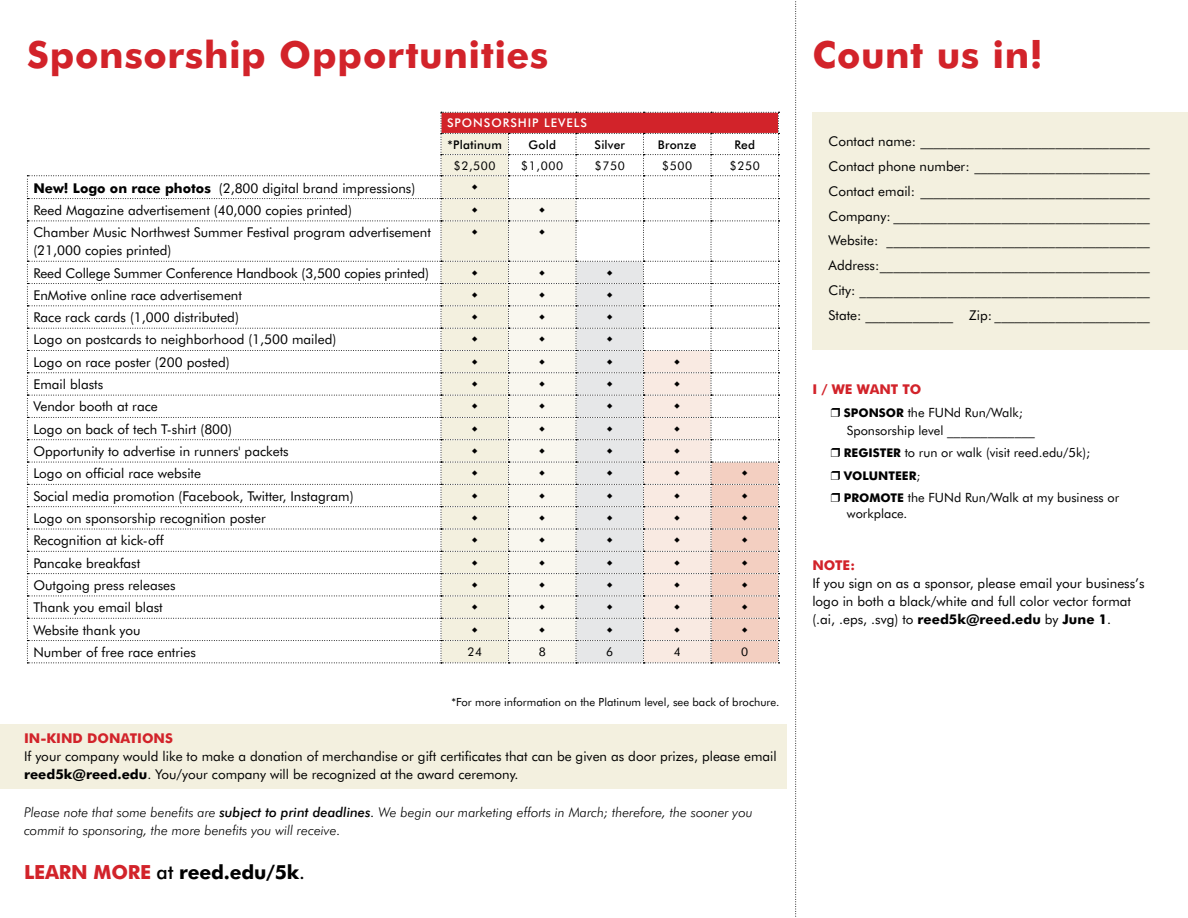
<style>
.page{position:relative;width:1188px;height:918px;background:#fff}
.page>*{position:absolute;margin:0;border:0;box-sizing:border-box;transform-origin:0 0}
.t1{font:700 37.5px "Futura BT";letter-spacing:.015em;color:#d2232a}
.t2{font:700 19.5px "Futura BT";letter-spacing:-.01em;color:#000}
.t3{font:13.5px/24.8px "Futura BT";color:#000}
.t4{font:italic 300 13.5px/18px "Futura BT";color:#000}
.t5{font:700 13.5px "Futura BT";color:#d2232a}
.t6{font:12.75px/18px "Futura BT";color:#000}
.t7{font:12px "Futura BT";letter-spacing:.05em;color:#000}
.t8{font:500 12px "Futura BT";letter-spacing:.015em;color:#000}
.t9{font:500 12px "Futura BT";letter-spacing:.08em;color:#fff}
.t10{font:700 12px "Futura BT";color:#000}
.t11{font:11.25px "Futura BT";color:#000}
.t12{font:600 10.5px "Proxima Nova";color:#000}
.s1{font-weight:700}
.s2{font-weight:500}
.s3{font-weight:400}
.s4{color:#d2232a}
.s5{font-weight:700;font-size:12px}
.s6{font-size:13.5px}
</style>
<div class="page">
<div style="left:0;top:724px;width:786px;height:65px;background:#f3f0df"></div>
<svg style="left:795px;top:1px;width:2px;height:916px"></svg>
<div style="left:812px;top:112px;width:376px;height:238px;background:#f3f0df"></div>
<svg style="left:27px;top:112px;width:753px;height:552px"></svg>
<h1 class="t1" style="left:27px;top:31px;width:523px">Sponsorship Opportunities</h1>
<p class="t9" style="left:447px;top:116px;width:142px">SPONSORSHIP LEVELS</p>
<p class="t8" style="left:448px;top:137px;width:56px">*Platinum</p>
<p class="t8" style="left:529px;top:137px;width:29px">Gold</p>
<p class="t8" style="left:595px;top:137px;width:32px">Silver</p>
<p class="t8" style="left:658px;top:137px;width:40px">Bronze</p>
<p class="t8" style="left:734px;top:137px;width:22px">Red</p>
<p class="t7" style="left:454px;top:158px;width:43px">$2,500</p>
<p class="t7" style="left:521px;top:158px;width:43px">$1,000</p>
<p class="t7" style="left:595px;top:158px;width:32px">$750</p>
<p class="t7" style="left:662px;top:158px;width:32px">$500</p>
<p class="t7" style="left:730px;top:158px;width:32px">$250</p>
<p class="t3" style="left:33px;top:175px;width:383px"><span class="s1">New! Logo on race photos</span> (2,800 digital brand impressions)</p>
<p class="t12" style="left:472px;top:181px;width:7px">♦</p>
<p class="t3" style="left:33px;top:198px;width:320px">Reed Magazine advertisement (40,000 copies printed)</p>
<p class="t12" style="left:472px;top:203px;width:7px">♦</p>
<p class="t12" style="left:540px;top:203px;width:7px">♦</p>
<p class="t3" style="left:33px;top:223px;width:399px;line-height:18px">Chamber Music Northwest Summer Festival program advertisement (21,000 copies printed)</p>
<p class="t12" style="left:472px;top:226px;width:7px">♦</p>
<p class="t12" style="left:540px;top:226px;width:7px">♦</p>
<p class="t3" style="left:33px;top:260px;width:397px">Reed College Summer Conference Handbook (3,500 copies printed)</p>
<p class="t12" style="left:472px;top:266px;width:7px">♦</p>
<p class="t12" style="left:540px;top:266px;width:7px">♦</p>
<p class="t12" style="left:607px;top:266px;width:7px">♦</p>
<p class="t3" style="left:33px;top:283px;width:210px">EnMotive online race advertisement</p>
<p class="t12" style="left:472px;top:288px;width:7px">♦</p>
<p class="t12" style="left:540px;top:288px;width:7px">♦</p>
<p class="t12" style="left:607px;top:288px;width:7px">♦</p>
<p class="t3" style="left:33px;top:305px;width:207px">Race rack cards (1,000 distributed)</p>
<p class="t12" style="left:472px;top:311px;width:7px">♦</p>
<p class="t12" style="left:540px;top:311px;width:7px">♦</p>
<p class="t12" style="left:607px;top:311px;width:7px">♦</p>
<p class="t3" style="left:33px;top:327px;width:304px">Logo on postcards to neighborhood (1,500 mailed)</p>
<p class="t12" style="left:472px;top:333px;width:7px">♦</p>
<p class="t12" style="left:540px;top:333px;width:7px">♦</p>
<p class="t12" style="left:607px;top:333px;width:7px">♦</p>
<p class="t3" style="left:33px;top:350px;width:198px">Logo on race poster (200 posted)</p>
<p class="t12" style="left:472px;top:355px;width:7px">♦</p>
<p class="t12" style="left:540px;top:355px;width:7px">♦</p>
<p class="t12" style="left:607px;top:355px;width:7px">♦</p>
<p class="t12" style="left:675px;top:355px;width:7px">♦</p>
<p class="t3" style="left:33px;top:372px;width:71px">Email blasts</p>
<p class="t12" style="left:472px;top:378px;width:7px">♦</p>
<p class="t12" style="left:540px;top:378px;width:7px">♦</p>
<p class="t12" style="left:607px;top:378px;width:7px">♦</p>
<p class="t12" style="left:675px;top:378px;width:7px">♦</p>
<p class="t3" style="left:33px;top:394px;width:126px">Vendor booth at race</p>
<p class="t12" style="left:472px;top:400px;width:7px">♦</p>
<p class="t12" style="left:540px;top:400px;width:7px">♦</p>
<p class="t12" style="left:607px;top:400px;width:7px">♦</p>
<p class="t12" style="left:675px;top:400px;width:7px">♦</p>
<p class="t3" style="left:33px;top:416px;width:200px">Logo on back of tech T-shirt (800)</p>
<p class="t12" style="left:472px;top:422px;width:7px">♦</p>
<p class="t12" style="left:540px;top:422px;width:7px">♦</p>
<p class="t12" style="left:607px;top:422px;width:7px">♦</p>
<p class="t12" style="left:675px;top:422px;width:7px">♦</p>
<p class="t3" style="left:33px;top:439px;width:257px">Opportunity to advertise in runners' packets</p>
<p class="t12" style="left:472px;top:445px;width:7px">♦</p>
<p class="t12" style="left:540px;top:445px;width:7px">♦</p>
<p class="t12" style="left:607px;top:445px;width:7px">♦</p>
<p class="t12" style="left:675px;top:445px;width:7px">♦</p>
<p class="t3" style="left:33px;top:461px;width:169px">Logo on official race website</p>
<p class="t12" style="left:472px;top:467px;width:7px">♦</p>
<p class="t12" style="left:540px;top:467px;width:7px">♦</p>
<p class="t12" style="left:607px;top:467px;width:7px">♦</p>
<p class="t12" style="left:675px;top:467px;width:7px">♦</p>
<p class="t12" style="left:742px;top:467px;width:7px">♦</p>
<p class="t3" style="left:33px;top:483px;width:322px">Social media promotion (Facebook, Twitter, Instagram)</p>
<p class="t12" style="left:472px;top:489px;width:7px">♦</p>
<p class="t12" style="left:540px;top:489px;width:7px">♦</p>
<p class="t12" style="left:607px;top:489px;width:7px">♦</p>
<p class="t12" style="left:675px;top:489px;width:7px">♦</p>
<p class="t12" style="left:742px;top:489px;width:7px">♦</p>
<p class="t3" style="left:33px;top:506px;width:234px">Logo on sponsorship recognition poster</p>
<p class="t12" style="left:472px;top:512px;width:7px">♦</p>
<p class="t12" style="left:540px;top:512px;width:7px">♦</p>
<p class="t12" style="left:607px;top:512px;width:7px">♦</p>
<p class="t12" style="left:675px;top:512px;width:7px">♦</p>
<p class="t12" style="left:742px;top:512px;width:7px">♦</p>
<p class="t3" style="left:33px;top:528px;width:132px">Recognition at kick-off</p>
<p class="t12" style="left:472px;top:534px;width:7px">♦</p>
<p class="t12" style="left:540px;top:534px;width:7px">♦</p>
<p class="t12" style="left:607px;top:534px;width:7px">♦</p>
<p class="t12" style="left:675px;top:534px;width:7px">♦</p>
<p class="t12" style="left:742px;top:534px;width:7px">♦</p>
<p class="t3" style="left:33px;top:550px;width:108px">Pancake breakfast</p>
<p class="t12" style="left:472px;top:556px;width:7px">♦</p>
<p class="t12" style="left:540px;top:556px;width:7px">♦</p>
<p class="t12" style="left:607px;top:556px;width:7px">♦</p>
<p class="t12" style="left:675px;top:556px;width:7px">♦</p>
<p class="t12" style="left:742px;top:556px;width:7px">♦</p>
<p class="t3" style="left:33px;top:573px;width:144px">Outgoing press releases</p>
<p class="t12" style="left:472px;top:578px;width:7px">♦</p>
<p class="t12" style="left:540px;top:578px;width:7px">♦</p>
<p class="t12" style="left:607px;top:578px;width:7px">♦</p>
<p class="t12" style="left:675px;top:578px;width:7px">♦</p>
<p class="t12" style="left:742px;top:578px;width:7px">♦</p>
<p class="t3" style="left:33px;top:595px;width:131px">Thank you email blast</p>
<p class="t12" style="left:472px;top:601px;width:7px">♦</p>
<p class="t12" style="left:540px;top:601px;width:7px">♦</p>
<p class="t12" style="left:607px;top:601px;width:7px">♦</p>
<p class="t12" style="left:675px;top:601px;width:7px">♦</p>
<p class="t12" style="left:742px;top:601px;width:7px">♦</p>
<p class="t3" style="left:33px;top:617px;width:109px">Website thank you</p>
<p class="t12" style="left:472px;top:623px;width:7px">♦</p>
<p class="t12" style="left:540px;top:623px;width:7px">♦</p>
<p class="t12" style="left:607px;top:623px;width:7px">♦</p>
<p class="t12" style="left:675px;top:623px;width:7px">♦</p>
<p class="t12" style="left:742px;top:623px;width:7px">♦</p>
<p class="t3" style="left:33px;top:640px;width:164px">Number of free race entries</p>
<p class="t7" style="left:467px;top:644px;width:16px">24</p>
<p class="t7" style="left:539px;top:644px;width:9px">8</p>
<p class="t7" style="left:606px;top:644px;width:9px">6</p>
<p class="t7" style="left:674px;top:644px;width:9px">4</p>
<p class="t7" style="left:741px;top:644px;width:9px">0</p>
<p class="t11" style="left:452px;top:695px;width:329px">*For more information on the Platinum level, see back of brochure.</p>
<p class="t5" style="left:24px;top:730px;width:151px">IN-KIND DONATIONS</p>
<p class="t3" style="left:24px;top:747px;width:754px;line-height:18px">If your company would like to make a donation of merchandise or gift certificates that can be given as door prizes, please email <span class="s1">reed5k@reed.edu</span>. You/your company will be recognized at the award ceremony.</p>
<p class="t4" style="left:24px;top:803px;width:730px">Please note that some benefits are <span class="s2">subject to print deadlines</span><span class="s3">.</span> We begin our marketing efforts in March; therefore, the sooner you commit to sponsoring, the more benefits you will receive.</p>
<h2 class="t2" style="left:24px;top:861px;width:283px"><span class="s4">LEARN MORE</span> <span class="s2">at</span> reed.edu/5k<span class="s2">.</span></h2>
<h1 class="t1" style="left:812px;top:31px;width:232px">Count us in!</h1>
<p class="t3" style="left:829px;top:129px;width:323px;text-align:justify">Contact name: __________________________________ Contact phone number: __________________________ Contact email: __________________________________ Company: ______________________________________ Website: _______________________________________ Address:________________________________________ City: ___________________________________________ State: _____________ Zip: _______________________</p>
<p class="t5" style="left:812px;top:381px;width:111px">I / WE WANT TO</p>
<p class="t6" style="left:847px;top:403px;width:190px;text-indent:-16px">❒ <span class="s5">SPONSOR</span> the FUNd Run/Walk;<br>Sponsorship level <span class="s6">_____________</span></p>
<p class="t6" style="left:831px;top:444px;width:261px">❒ <span class="s5">REGISTER</span> to run or walk (visit reed.edu/5k);</p>
<p class="t10" style="left:831px;top:468px;width:91px">❒ VOLUNTEER<span class="s3">;</span></p>
<p class="t6" style="left:847px;top:490px;width:274px;line-height:15.8px;text-indent:-16px">❒ <span class="s5">PROMOTE</span> the FUNd Run/Walk at my business or workplace.</p>
<p class="t5" style="left:812px;top:557px;width:44px">NOTE:</p>
<p class="t3" style="left:812px;top:574px;width:334px;line-height:18px">If you sign on as a sponsor, please email your business’s logo in both a black/white and full color vector format (.ai, .eps, .svg) to <span class="s1">reed5k@reed.edu</span> by <span class="s1">June 1</span>.</p>
</div>
